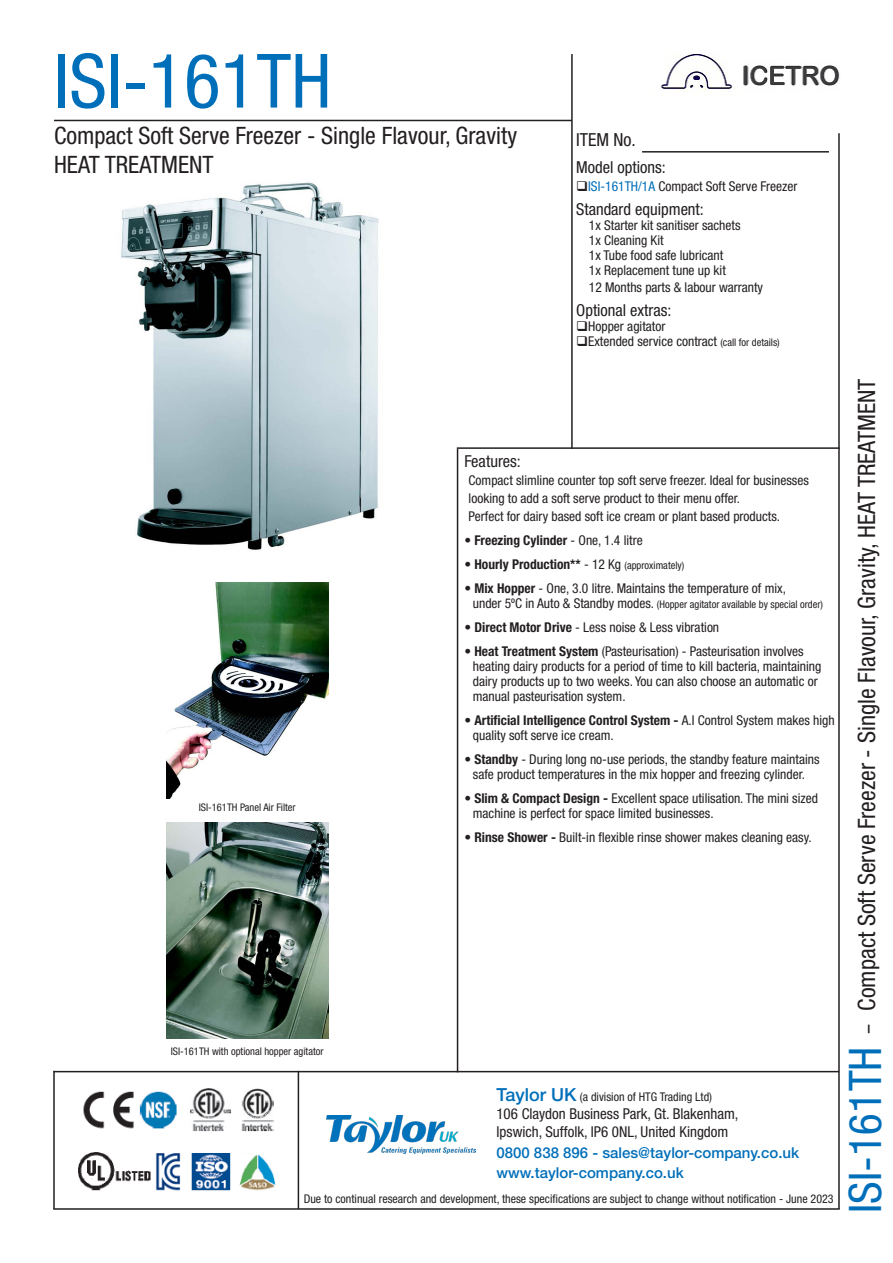
<style>
.page{position:relative;width:893px;height:1263px;background:#fff}
.page>*{position:absolute;margin:0;border:0;box-sizing:border-box;transform-origin:0 0}
.t1{font:condensed 75px "Helvetica Neue LT Std";color:#006fba}
.t2{font:condensed 24px "Helvetica Neue LT Std";color:#231f20}
.t3{font:condensed 18px "Helvetica Neue LT Std";color:#231f20}
.t4{font:condensed 16.5px "Helvetica Neue LT Std";color:#231f20}
.t5{font:condensed 15px "Helvetica Neue LT Std";color:#231f20}
.t6{font:500 15px "Helvetica Neue LT Std";color:#006fba}
.t7{font:condensed 13.5px/15px "Helvetica Neue LT Std";color:#231f20}
.t8{font:700 condensed 13.5px "Helvetica Neue LT Std";color:#231f20}
.t9{font:condensed 12px "Helvetica Neue LT Std";color:#231f20}
.t10{font:condensed 10.5px "Helvetica Neue LT Std";color:#231f20}
.s1{color:#006fba}
.s2{font-size:10.5px}
.s3{font-weight:100}
.s4{font-weight:400}
.s5{font-weight:400;font-size:10.5px}
.s6{font-weight:700}
.s7{font-size:13.5px}
.s8{font-weight:500;font-stretch:normal;font-size:18px;color:#006fba}
.s9{font-size:45px;color:#006fba}
.s10{font-weight:100;font-size:45px}
</style>
<div class="page">
<img style="left:121px;top:182px;width:258px;height:368px">
<hr style="left:642px;top:151px;width:187px;height:2px;background:#231f20">
<hr style="left:54px;top:120px;width:518px;height:1px;background:#231f20">
<hr style="left:457px;top:447px;width:383px;height:2px;background:#231f20">
<hr style="left:571px;top:54px;width:2px;height:395px;background:#231f20">
<hr style="left:838px;top:133px;width:2px;height:1076px;background:#231f20">
<img style="left:327px;top:1115px;width:148px;height:39px">
<hr style="left:457px;top:449px;width:1px;height:623px;background:#231f20">
<hr style="left:53px;top:1071px;width:786px;height:1px;background:#231f20">
<hr style="left:298px;top:1071px;width:1px;height:138px;background:#231f20">
<hr style="left:53px;top:1071px;width:2px;height:138px;background:#231f20">
<hr style="left:53px;top:1208px;width:787px;height:2px;background:#231f20">
<img style="left:661px;top:52px;width:179px;height:40px">
<img style="left:166px;top:583px;width:162px;height:216px">
<img style="left:83px;top:1088px;width:191px;height:44px">
<img style="left:166px;top:822px;width:162px;height:216px">
<img style="left:78px;top:1152px;width:198px;height:39px">
<p class="t1" style="left:54px;top:38px;width:279px">ISI-161TH</p>
<p class="t2" style="left:54px;top:122px;width:465px">Compact Soft Serve Freezer - Single Flavour, Gravity</p>
<p class="t2" style="left:54px;top:150px;width:161px">HEAT TREATMENT</p>
<p class="t3" style="left:576px;top:129px;width:61px">ITEM No.</p>
<p class="t4" style="left:576px;top:158px;width:91px">Model options:</p>
<p class="t7" style="left:576px;top:179px;width:223px">❑<span class="s1">ISI-161TH/1A</span> Compact Soft Serve Freezer</p>
<p class="t4" style="left:576px;top:200px;width:129px">Standard equipment:</p>
<p class="t7" style="left:589px;top:218px;width:153px">1x Starter kit sanitiser sachets</p>
<p class="t7" style="left:589px;top:233px;width:76px">1x Cleaning Kit</p>
<p class="t7" style="left:589px;top:248px;width:136px">1x Tube food safe lubricant</p>
<p class="t7" style="left:589px;top:263px;width:138px">1x Replacement tune up kit</p>
<p class="t7" style="left:589px;top:279px;width:176px">12 Months parts &amp; labour warranty</p>
<p class="t4" style="left:576px;top:300px;width:97px">Optional extras:</p>
<p class="t7" style="left:576px;top:318px;width:91px">❑Hopper agitator</p>
<p class="t7" style="left:576px;top:333px;width:205px">❑Extended service contract <span class="s2">(call for details)</span></p>
<p class="t10" style="left:199px;top:801px;width:98px">ISI-161TH Panel Air Filter</p>
<p class="t10" style="left:171px;top:1045px;width:154px">ISI-161TH with optional hopper agitator</p>
<p class="t4" style="left:464px;top:451px;width:58px">Features:</p>
<p class="t7" style="left:469px;top:471px;width:342px;line-height:18px">Compact slimline counter top soft serve freezer. Ideal for businesses looking to add a soft serve product to their menu offer.</p>
<p class="t7" style="left:469px;top:508px;width:313px">Perfect for dairy based soft ice cream or plant based products.</p>
<p class="t8" style="left:464px;top:532px;width:180px"><span class="s3">•</span> Freezing Cylinder <span class="s4">- One, 1.4 litre</span></p>
<p class="t8" style="left:464px;top:556px;width:221px"><span class="s3">•</span> Hourly Production** <span class="s4">- 12 Kg</span> <span class="s5">(approximately)</span></p>
<p class="t7" style="left:464px;top:580px;width:323px"><span class="s3">•</span> <span class="s6">Mix Hopper</span> - One, 3.0 litre. Maintains the temperature of mix,</p>
<p class="t10" style="left:473px;top:598px;width:352px"><span class="s7">under 5ºC in Auto &amp; Standby modes.</span> (Hopper agitator available by special order)</p>
<p class="t7" style="left:464px;top:619px;width:256px"><span class="s3">•</span> <span class="s6">Direct Motor Drive</span> - Less noise &amp; Less vibration</p>
<p class="t7" style="left:464px;top:643px;width:341px"><span class="s3">•</span> <span class="s6">Heat Treatment System</span> (Pasteurisation) - Pasteurisation involves</p>
<p class="t7" style="left:473px;top:658px;width:350px">heating dairy products for a period of time to kill bacteria, maintaining dairy products up to two weeks. You can also choose an automatic or manual pasteurisation system.</p>
<p class="t8" style="left:464px;top:712px;width:372px"><span class="s3">•</span> Artificial Intelligence Control System - <span class="s4">A.I Control System makes high</span></p>
<p class="t7" style="left:473px;top:727px;width:142px">quality soft serve ice cream.</p>
<p class="t7" style="left:464px;top:751px;width:357px"><span class="s3">•</span> <span class="s6">Standby</span> - During long no-use periods, the standby feature maintains</p>
<p class="t7" style="left:473px;top:766px;width:334px">safe product temperatures in the mix hopper and freezing cylinder.</p>
<p class="t7" style="left:464px;top:790px;width:355px"><span class="s3">•</span> <span class="s6">Slim &amp; Compact Design -</span> Excellent space utilisation. The mini sized</p>
<p class="t7" style="left:473px;top:805px;width:242px">machine is perfect for space limited businesses.</p>
<p class="t7" style="left:464px;top:829px;width:349px"><span class="s3">•</span> <span class="s6">Rinse Shower -</span> Built-in flexible rinse shower makes cleaning easy.</p>
<p class="t9" style="left:496px;top:1090px;width:217px"><span class="s8">Taylor UK</span> (a division of HTG Trading Ltd)</p>
<p class="t5" style="left:496px;top:1105px;width:243px">106 Claydon Business Park, Gt. Blakenham,</p>
<p class="t5" style="left:496px;top:1123px;width:233px">Ipswich, Suffolk, IP6 0NL, United Kingdom</p>
<p class="t6" style="left:496px;top:1144px;width:304px">0800 838 896 - sales@taylor-company.co.uk</p>
<p class="t6" style="left:496px;top:1163px;width:189px">www.taylor-company.co.uk</p>
<p class="t9" style="left:304px;top:1192px;width:531px">Due to continual research and development, these specifications are subject to change without notification - June 2023</p>
<p class="t2" style="left:853px;top:1213px;width:836px;rotate:-90deg"><span class="s9">ISI-161TH</span> <span class="s10">-</span> Compact Soft Serve Freezer - Single Flavour, Gravity, HEAT TREATMENT</p>
</div>
